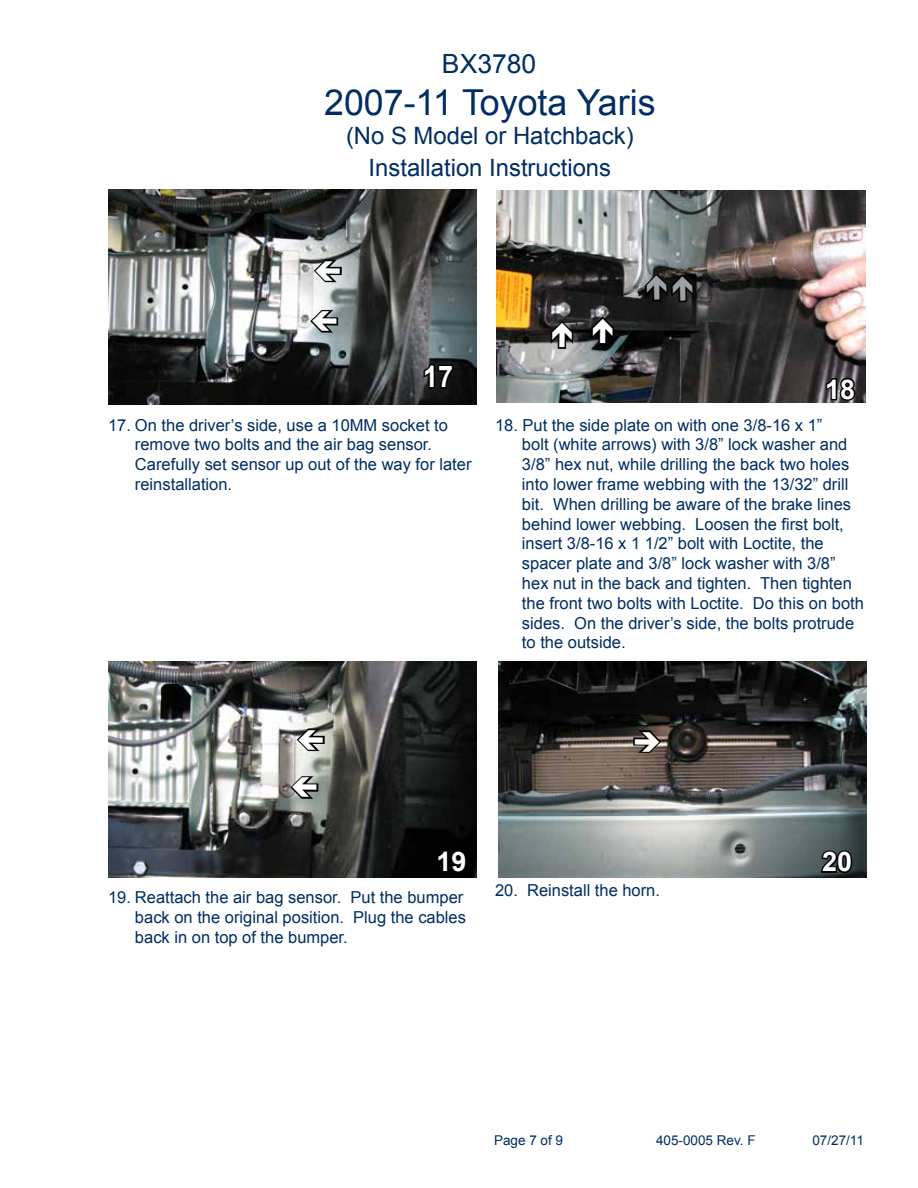
<style>
.page{position:relative;width:918px;height:1188px;background:#fff}
.page>*{position:absolute;margin:0;border:0;box-sizing:border-box;transform-origin:0 0}
.t1{font:35.7px "Arial";color:#002d62}
.t2{font:700 29.85px "Arial";color:#fff;scale:.9 1}
.t3{font:700 27px "Arial";color:#fff}
.t4{font:26.55px "Arial";color:#002d62}
.t5{font:23.85px/31.8px "Arial";color:#002d62;text-align:center}
.t6{font:16.5px/19.8px "Arial";color:#002d62}
.t7{font:13.5px "Arial";color:#002d62}
</style>
<div class="page">
<img style="left:496px;top:190px;width:370px;height:212px">
<svg style="left:824px;top:376px;width:34px;height:27px"></svg>
<img style="left:108px;top:189px;width:369px;height:216px">
<svg style="left:422px;top:363px;width:33px;height:28px"></svg>
<img style="left:108px;top:662px;width:369px;height:216px">
<svg style="left:436px;top:848px;width:33px;height:27px"></svg>
<img style="left:498px;top:662px;width:369px;height:216px">
<svg style="left:819px;top:848px;width:35px;height:27px"></svg>
<svg style="left:643px;top:272px;width:53px;height:32px;background:#1a1a19"></svg>
<svg style="left:548px;top:319px;width:28px;height:31px"></svg>
<svg style="left:589px;top:314px;width:28px;height:32px"></svg>
<svg style="left:308px;top:307px;width:32px;height:28px"></svg>
<svg style="left:298px;top:230px;width:45px;height:55px;background:#949898"></svg>
<svg style="left:288px;top:773px;width:32px;height:28px"></svg>
<svg style="left:295px;top:726px;width:31px;height:27px"></svg>
<svg style="left:632px;top:728px;width:31px;height:28px"></svg>
<h3 class="t4" style="left:442px;top:47px;width:96px">BX3780</h3>
<h1 class="t1" style="left:324px;top:80px;width:333px">2007-11 Toyota Yaris</h1>
<h3 class="t5" style="left:346px;top:120px;width:289px">(No S Model or Hatchback)<br>Installation Instructions</h3>
<h2 class="t2" style="left:423px;top:357px;width:35px">17</h2>
<h3 class="t3" style="left:825px;top:372px;width:32px">18</h3>
<p class="t6" style="left:135px;top:415px;width:338px;text-indent:-27px">17. On the driver’s side, use a 10MM socket to remove two bolts and the air bag sensor.<br>Carefully set sensor up out of the way for later reinstallation.</p>
<p class="t6" style="left:522px;top:415px;width:343px;text-indent:-27px">18. Put the side plate on with one 3/8-16 x 1”<br>bolt (white arrows) with 3/8” lock washer and 3/8” hex nut, while drilling the back two holes into lower frame webbing with the 13/32” drill bit. When drilling be aware of the brake lines behind lower webbing. Loosen the first bolt, insert 3/8-16 x 1 1/2” bolt with Loctite, the spacer plate and 3/8” lock washer with 3/8” hex nut in the back and tighten. Then tighten the front two bolts with Loctite. Do this on both sides. On the driver’s side, the bolts protrude to the outside.</p>
<h3 class="t3" style="left:437px;top:844px;width:32px">19</h3>
<p class="t6" style="left:135px;top:887px;width:333px;text-indent:-27px">19. Reattach the air bag sensor. Put the bumper back on the original position. Plug the cables back in on top of the bumper.</p>
<p class="t6" style="left:495px;top:880px;width:167px">20. Reinstall the horn.</p>
<h3 class="t3" style="left:822px;top:844px;width:32px">20</h3>
<p class="t7" style="left:494px;top:1132px;width:71px">Page 7 of 9</p>
<p class="t7" style="left:656px;top:1132px;width:101px">405-0005 Rev. F</p>
<p class="t7" style="left:812px;top:1132px;width:53px">07/27/11</p>
</div>
